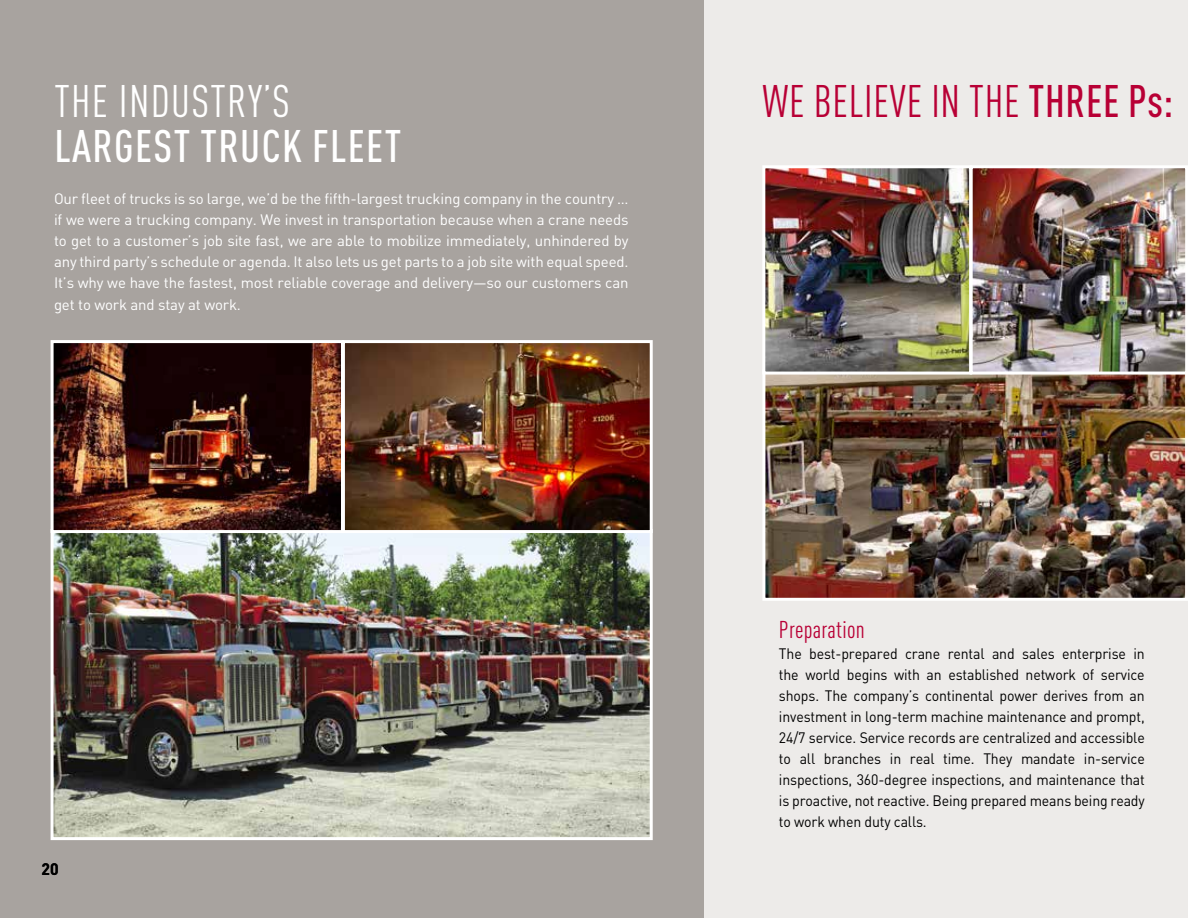
<style>
.page{position:relative;width:1188px;height:918px;background:#fff}
.page>*{position:absolute;margin:0;border:0;box-sizing:border-box;transform-origin:0 0}
.t1{font:condensed 45px "DIN Pro";letter-spacing:.015em;color:#b80035;scale:.96 1}
.t2{font:500 condensed 45px "DIN Pro";letter-spacing:.03em;color:#fff}
.t3{font:condensed 45px "DIN Pro";letter-spacing:.03em;color:#fff}
.t4{font:condensed 24px "DIN Pro";letter-spacing:.01em;color:#b80035}
.t5{font:700 16.5px "DIN Pro";color:#000;scale:.95 1}
.t6{font:15px/21px "DIN Pro";letter-spacing:-.01em;color:#000;text-align:justify;scale:.94 1}
.t7{font:15px/21.1px "DIN Pro";letter-spacing:-.01em;color:#fff;text-align:justify}
.s1{font-weight:500}
</style>
<div class="page">
<div style="left:704px;top:0;width:484px;height:918px;background:#edebe9"></div>
<div style="left:0;top:0;width:704px;height:918px;background:#a8a39f"></div>
<img style="left:55px;top:533px;width:594px;height:303px">
<div style="left:51px;top:529px;width:602px;height:311px;border:3px solid #fff"></div>
<img style="left:55px;top:344px;width:285px;height:185px">
<div style="left:51px;top:340px;width:293px;height:193px;border:3px solid #fff"></div>
<img style="left:346px;top:344px;width:303px;height:185px">
<div style="left:342px;top:340px;width:311px;height:193px;border:3px solid #fff"></div>
<img style="left:766px;top:375px;width:418px;height:222px">
<div style="left:762px;top:369px;width:426px;height:232px;border:3px solid #fff"></div>
<img style="left:766px;top:169px;width:418px;height:202px">
<div style="left:762px;top:165px;width:210px;height:210px;border:3px solid #fff"></div>
<div style="left:970px;top:165px;width:218px;height:210px;border:3px solid #fff"></div>
<h1 class="t3" style="left:54px;top:69px;width:237px">THE INDUSTRY’S</h1>
<h1 class="t2" style="left:54px;top:113px;width:348px">LARGEST TRUCK FLEET</h1>
<p class="t7" style="left:54px;top:188px;width:576px">Our fleet of trucks is so large, we’d be the fifth-largest trucking company in the country … if we were a trucking company. We invest in transportation because when a crane needs to get to a customer’s job site fast, we are able to mobilize immediately, unhindered by any third party’s schedule or agenda. It also lets us get parts to a job site with equal speed.<br>It’s why we have the fastest, most reliable coverage and delivery—so our customers can get to work and stay at work.</p>
<p class="t5" style="left:42px;top:855px;width:19px">20</p>
<h1 class="t1" style="left:763px;top:69px;width:429px">WE BELIEVE IN THE <span class="s1">THREE Ps:</span></h1>
<h2 class="t4" style="left:779px;top:613px;width:87px">Preparation</h2>
<p class="t6" style="left:779px;top:643px;width:391px">The best-prepared crane rental and sales enterprise in the world begins with an established network of service shops. The company’s continental power derives from an investment in long-term machine maintenance and prompt, 24/7 service. Service records are centralized and accessible to all branches in real time. They mandate in-service inspections, 360-degree inspections, and maintenance that is proactive, not reactive. Being prepared means being ready to work when duty calls.</p>
</div>
